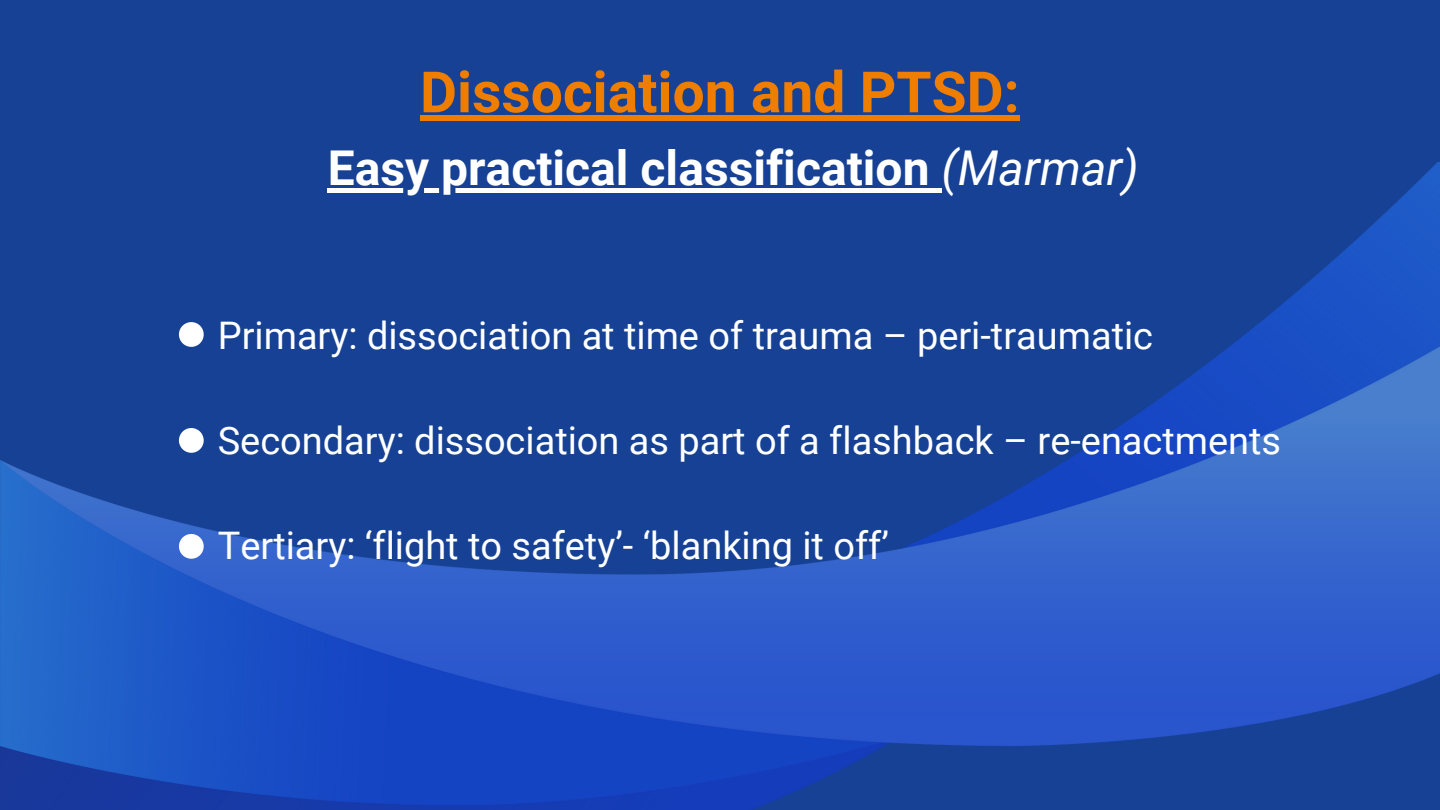
<style>
.page{position:relative;width:1440px;height:810px;background:#164194}
.page>*{position:absolute;margin:0;border:0;box-sizing:border-box;transform-origin:0 0}
.t1{font:700 57px "Roboto";color:#ef7d00}
.t2{font:700 48px "Roboto";color:#fff}
.t3{font:38px "Roboto";color:#fff}
.s1{font-weight:400;font-style:italic}
</style>
<div class="page">
<img style="left:0;top:162px;width:1440px;height:648px">
<div style="left:420px;top:115px;width:600px;height:6px;background:#ef7d00"></div>
<div style="left:328px;top:188px;width:614px;height:5px;background:#fff"></div>
<svg style="left:179px;top:534px;width:25px;height:25px"></svg>
<svg style="left:179px;top:428px;width:25px;height:25px"></svg>
<svg style="left:179px;top:322px;width:25px;height:25px"></svg>
<p class="t1" style="left:420px;top:59px;width:601px">Dissociation and PTSD:</p>
<p class="t2" style="left:328px;top:141px;width:813px">Easy practical classification <span class="s1">(Marmar)</span></p>
<p class="t3" style="left:218px;top:313px;width:937px">Primary: dissociation at time of trauma – peri-traumatic</p>
<p class="t3" style="left:218px;top:418px;width:1065px">Secondary: dissociation as part of a flashback – re-enactments</p>
<p class="t3" style="left:218px;top:523px;width:673px">Tertiary: ‘flight to safety’- ‘blanking it off’</p>
</div>
